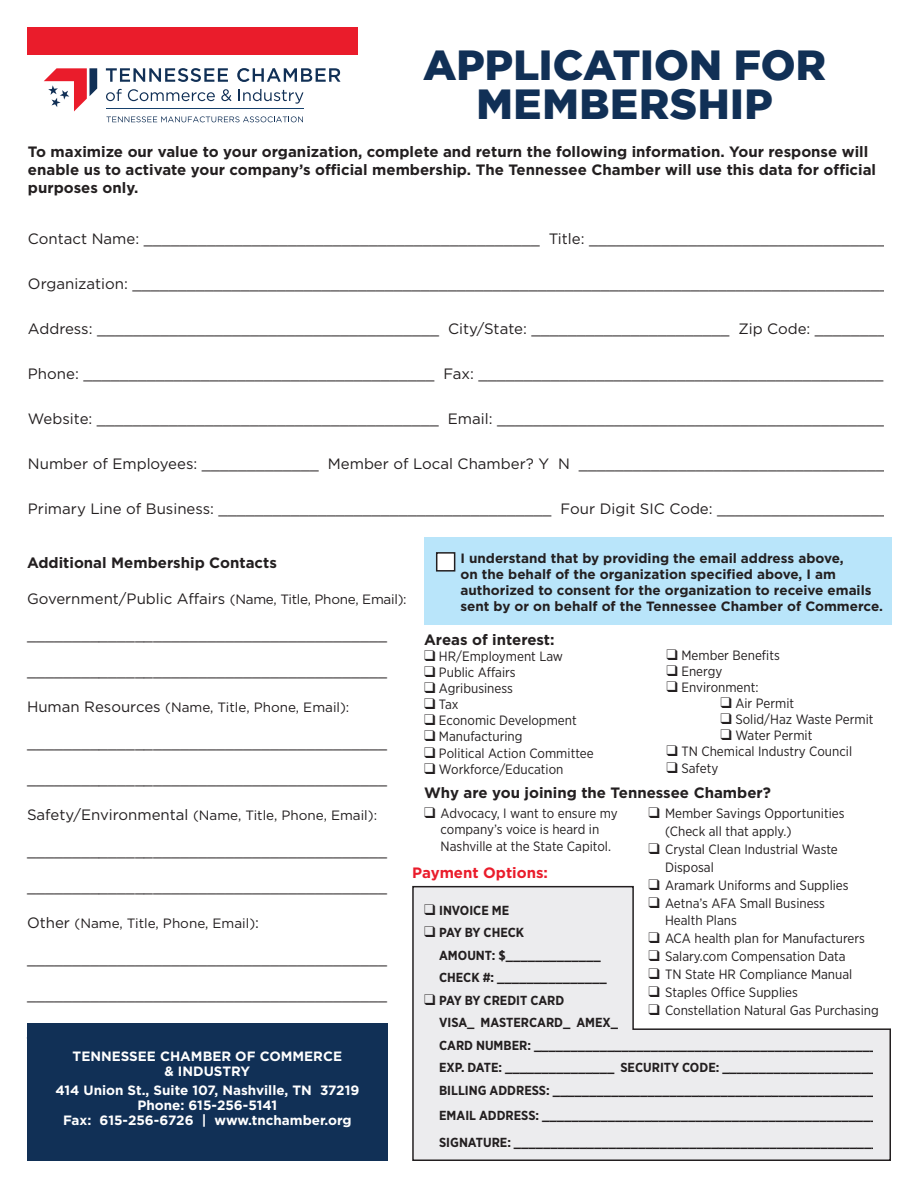
<style>
.page{position:relative;width:918px;height:1188px;background:#fff}
.page>*{position:absolute;margin:0;border:0;box-sizing:border-box;transform-origin:0 0}
.t1{font:900 42px/39px "Gotham";letter-spacing:.005em;color:#113056;text-align:center}
.t2{font:15px "Gotham";color:#231f20}
.t3{font:700 15px/18px "Gotham";color:#231f20}
.t4{font:700 15px "Gotham";color:#ea1c2b}
.t5{font:13.5px/16.2px "Gotham Narrow";color:#231f20}
.t6{font:700 13.5px/16.2px "Gotham";color:#231f20}
.t7{font:700 13.5px/15px "Gotham";color:#fff;text-align:center}
.t8{font:13.5px "Gotham";color:#231f20}
.t9{font:13.5px "Gotham";letter-spacing:-.02em;color:#231f20}
.t10{font:700 13.2px/22.5px "Gotham Narrow";color:#231f20}
.s1{font-size:15px}
</style>
<div class="page">
<svg style="left:412px;top:885px;width:479px;height:276px"></svg>
<svg style="left:44px;top:68px;width:297px;height:55px"></svg>
<div style="left:27px;top:27px;width:330px;height:28px;background:#ea1c2b"></div>
<div style="left:424px;top:538px;width:467px;height:87px;background:#b9e5fa"></div>
<div style="left:437px;top:553px;width:18px;height:18px;background:#fff"></div>
<div style="left:436px;top:552px;width:19px;height:20px;border:2px solid #231f20"></div>
<div style="left:27px;top:1024px;width:361px;height:137px;background:#113056"></div>
<div style="left:873px;top:1046px;width:15px;height:106px;background:#ececee"></div>
<h1 class="t1" style="left:423px;top:44px;width:404px">APPLICATION FOR<br>MEMBERSHIP</h1>
<p class="t3" style="left:28px;top:142px;width:850px">To maximize our value to your organization, complete and return the following information. Your response will enable us to activate your company’s official membership. The Tennessee Chamber will use this data for official purposes only.</p>
<p class="t2" style="left:28px;top:230px;width:860px">Contact Name: ____________________________________________ Title: _________________________________</p>
<p class="t2" style="left:28px;top:275px;width:862px">Organization: ____________________________________________________________________________________</p>
<p class="t2" style="left:28px;top:320px;width:860px">Address: ______________________________________ City/State: ______________________ Zip Code: ________</p>
<p class="t2" style="left:28px;top:365px;width:857px">Phone: _______________________________________ Fax: _____________________________________________</p>
<p class="t2" style="left:28px;top:410px;width:858px">Website: ______________________________________ Email: ___________________________________________</p>
<p class="t2" style="left:28px;top:455px;width:859px">Number of Employees: _____________ Member of Local Chamber? Y N __________________________________</p>
<p class="t2" style="left:28px;top:500px;width:862px">Primary Line of Business: _____________________________________ Four Digit SIC Code: ___________________</p>
<p class="t6" style="left:460px;top:549px;width:424px">I understand that by providing the email address above,<br>on the behalf of the organization specified above, I am authorized to consent for the organization to receive emails sent by or on behalf of the Tennessee Chamber of Commerce.</p>
<p class="t3" style="left:424px;top:630px;width:132px">Areas of interest:</p>
<p class="t5" style="left:424px;top:648px;width:141px">❑ HR/Employment Law</p>
<p class="t5" style="left:424px;top:664px;width:93px">❑ Public Affairs</p>
<p class="t5" style="left:424px;top:680px;width:90px">❑ Agribusiness</p>
<p class="t5" style="left:424px;top:696px;width:36px">❑ Tax</p>
<p class="t5" style="left:424px;top:712px;width:154px">❑ Economic Development</p>
<p class="t5" style="left:424px;top:728px;width:100px">❑ Manufacturing</p>
<p class="t5" style="left:424px;top:744px;width:171px">❑ Political Action Committee</p>
<p class="t5" style="left:424px;top:761px;width:141px">❑ Workforce/Education</p>
<p class="t3" style="left:27px;top:553px;width:251px">Additional Membership Contacts</p>
<p class="t9" style="left:27px;top:591px;width:381px"><span class="s1">Government/Public Affairs</span> (Name, Title, Phone, Email):</p>
<p class="t2" style="left:27px;top:626px;width:362px">________________________________________</p>
<p class="t2" style="left:27px;top:662px;width:362px">________________________________________</p>
<p class="t8" style="left:27px;top:699px;width:324px"><span class="s1">Human Resources</span> (Name, Title, Phone, Email):</p>
<p class="t2" style="left:27px;top:734px;width:362px">________________________________________</p>
<p class="t2" style="left:27px;top:770px;width:362px">________________________________________</p>
<p class="t8" style="left:27px;top:807px;width:352px"><span class="s1">Safety/Environmental</span> (Name, Title, Phone, Email):</p>
<p class="t2" style="left:27px;top:842px;width:362px">________________________________________</p>
<p class="t2" style="left:27px;top:878px;width:362px">________________________________________</p>
<p class="t8" style="left:27px;top:915px;width:234px"><span class="s1">Other</span> (Name, Title, Phone, Email)<span class="s1">:</span></p>
<p class="t2" style="left:27px;top:950px;width:362px">________________________________________</p>
<p class="t2" style="left:27px;top:986px;width:362px">________________________________________</p>
<p class="t5" style="left:667px;top:647px;width:115px">❑ Member Benefits</p>
<p class="t5" style="left:667px;top:663px;width:57px">❑ Energy</p>
<p class="t5" style="left:667px;top:679px;width:94px">❑ Environment:</p>
<p class="t5" style="left:721px;top:695px;width:75px">❑ Air Permit</p>
<p class="t5" style="left:721px;top:711px;width:155px">❑ Solid/Haz Waste Permit</p>
<p class="t5" style="left:721px;top:727px;width:93px">❑ Water Permit</p>
<p class="t5" style="left:667px;top:743px;width:187px">❑ TN Chemical Industry Council</p>
<p class="t5" style="left:667px;top:759px;width:53px">❑ Safety</p>
<p class="t3" style="left:424px;top:784px;width:348px">Why are you joining the Tennessee Chamber?</p>
<p class="t5" style="left:441px;top:805px;width:179px;text-indent:-16px">❑ Advocacy, I want to ensure my company’s voice is heard in<br>Nashville at the State Capitol.</p>
<p class="t5" style="left:665px;top:804px;width:181px;line-height:18px;text-indent:-16px">❑ Member Savings Opportunities (Check all that apply.)</p>
<p class="t5" style="left:665px;top:840px;width:174px;line-height:17.7px;text-indent:-16px">❑ Crystal Clean Industrial Waste<br>Disposal</p>
<p class="t5" style="left:649px;top:877px;width:202px">❑ Aramark Uniforms and Supplies</p>
<p class="t5" style="left:665px;top:894px;width:162px;line-height:17.7px;text-indent:-16px">❑ Aetna’s AFA Small Business<br>Health Plans</p>
<p class="t5" style="left:649px;top:930px;width:218px">❑ ACA health plan for Manufacturers</p>
<p class="t5" style="left:649px;top:948px;width:199px">❑ Salary.com Compensation Data</p>
<p class="t5" style="left:649px;top:966px;width:205px">❑ TN State HR Compliance Manual</p>
<p class="t5" style="left:649px;top:984px;width:151px">❑ Staples Office Supplies</p>
<p class="t5" style="left:649px;top:1002px;width:232px">❑ Constellation Natural Gas Purchasing</p>
<p class="t4" style="left:412px;top:864px;width:137px">Payment Options:</p>
<p class="t10" style="left:424px;top:899px;width:87px">❑ INVOICE ME</p>
<p class="t10" style="left:439px;top:921px;width:169px;text-indent:-15px">❑ PAY BY CHECK<br>AMOUNT: $_____________<br>CHECK #: _______________</p>
<p class="t10" style="left:439px;top:989px;width:439px;text-indent:-15px">❑ PAY BY CREDIT CARD<br>VISA_ MASTERCARD_ AMEX_<br>CARD NUMBER: _______________________________________________ EXP. DATE: _______________ SECURITY CODE: _____________________ BILLING ADDRESS: ____________________________________________</p>
<p class="t10" style="left:439px;top:1102px;width:441px;line-height:27px">EMAIL ADDRESS: ______________________________________________<br>SIGNATURE: __________________________________________________</p>
<p class="t7" style="left:73px;top:1048px;width:271px">TENNESSEE CHAMBER OF COMMERCE &amp; INDUSTRY</p>
<p class="t7" style="left:55px;top:1082px;width:305px">414 Union St., Suite 107, Nashville, TN 37219<br>Phone: 615-256-5141<br>Fax: 615-256-6726 | www.tnchamber.org</p>
</div>
